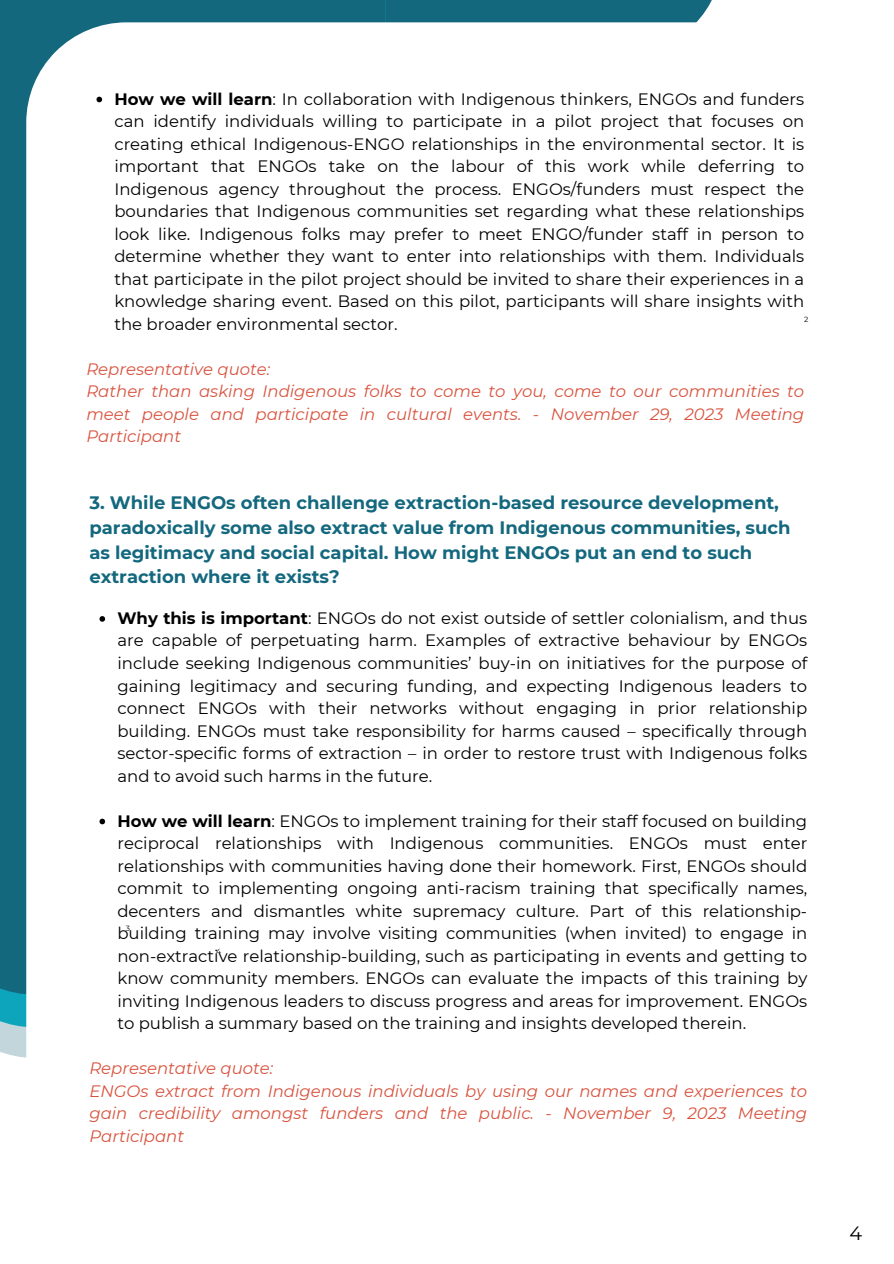
<style>
.page{position:relative;width:894px;height:1264px;background:#fff}
.page>*{position:absolute;margin:0;border:0;box-sizing:border-box;transform-origin:0 0}
.t1{font:19.2px "Montserrat";color:#000}
.t2{font:700 18px/24.8px "Montserrat";color:#14687e}
.t3{font:16.5px/22.5px "Montserrat";color:#000;text-align:justify}
.t4{font:italic 16.5px/22.5px "Montserrat";color:#d8533e}
.t5{font:7.5px "Montserrat";color:#000}
.s1{font-weight:700}
</style>
<div class="page">
<div style="left:0;top:0;width:722px;height:55px;background:#14687e"></div>
<div style="left:0;top:0;width:385px;height:994px;background:#14687e"></div>
<div style="left:26px;top:22px;width:696px;height:1035px;background:#fff"></div>
<svg style="left:96px;top:97px;width:6px;height:5px"></svg>
<svg style="left:99px;top:616px;width:6px;height:5px"></svg>
<svg style="left:99px;top:818px;width:6px;height:6px"></svg>
<p class="t3" style="left:114px;top:87px;width:691px"><span class="s1">How we will learn</span>: In collaboration with Indigenous thinkers, ENGOs and funders can identify individuals willing to participate in a pilot project that focuses on creating ethical Indigenous-ENGO relationships in the environmental sector. It is important that ENGOs take on the labour of this work while deferring to Indigenous agency throughout the process. ENGOs/funders must respect the boundaries that Indigenous communities set regarding what these relationships look like. Indigenous folks may prefer to meet ENGO/funder staff in person to determine whether they want to enter into relationships with them. Individuals that participate in the pilot project should be invited to share their experiences in a knowledge sharing event. Based on this pilot, participants will share insights with the broader environmental sector.</p>
<p class="t4" style="left:86px;top:357px;width:719px">Representative quote:<br>Rather than asking Indigenous folks to come to you, come to our communities to meet people and participate in cultural events. - November 29, 2023 Meeting Participant</p>
<p class="t5" style="left:265px;top:250px;width:4px">1</p>
<p class="t5" style="left:804px;top:314px;width:6px">2</p>
<p class="t2" style="left:89px;top:489px;width:702px">3. While ENGOs often challenge extraction-based resource development, paradoxically some also extract value from Indigenous communities, such as legitimacy and social capital. How might ENGOs put an end to such extraction where it exists?</p>
<p class="t3" style="left:117px;top:606px;width:691px"><span class="s1">Why this is important</span>: ENGOs do not exist outside of settler colonialism, and thus are capable of perpetuating harm. Examples of extractive behaviour by ENGOs include seeking Indigenous communities’ buy-in on initiatives for the purpose of gaining legitimacy and securing funding, and expecting Indigenous leaders to connect ENGOs with their networks without engaging in prior relationship building. ENGOs must take responsibility for harms caused – specifically through sector-specific forms of extraction – in order to restore trust with Indigenous folks and to avoid such harms in the future.</p>
<p class="t3" style="left:117px;top:808px;width:691px"><span class="s1">How we will learn</span>: ENGOs to implement training for their staff focused on building reciprocal relationships with Indigenous communities. ENGOs must enter relationships with communities having done their homework. First, ENGOs should commit to implementing ongoing anti-racism training that specifically names, decenters and dismantles white supremacy culture. Part of this relationship&shy;building training may involve visiting communities (when invited) to engage in non-extractive relationship-building, such as participating in events and getting to know community members. ENGOs can evaluate the impacts of this training by inviting Indigenous leaders to discuss progress and areas for improvement. ENGOs to publish a summary based on the training and insights developed therein.</p>
<p class="t4" style="left:89px;top:1056px;width:719px">Representative quote:<br>ENGOs extract from Indigenous individuals by using our names and experiences to gain credibility amongst funders and the public. - November 9, 2023 Meeting Participant</p>
<p class="t5" style="left:126px;top:922px;width:6px">3</p>
<p class="t5" style="left:216px;top:946px;width:6px">4</p>
<p class="t1" style="left:849px;top:1219px;width:14px">4</p>
</div>
